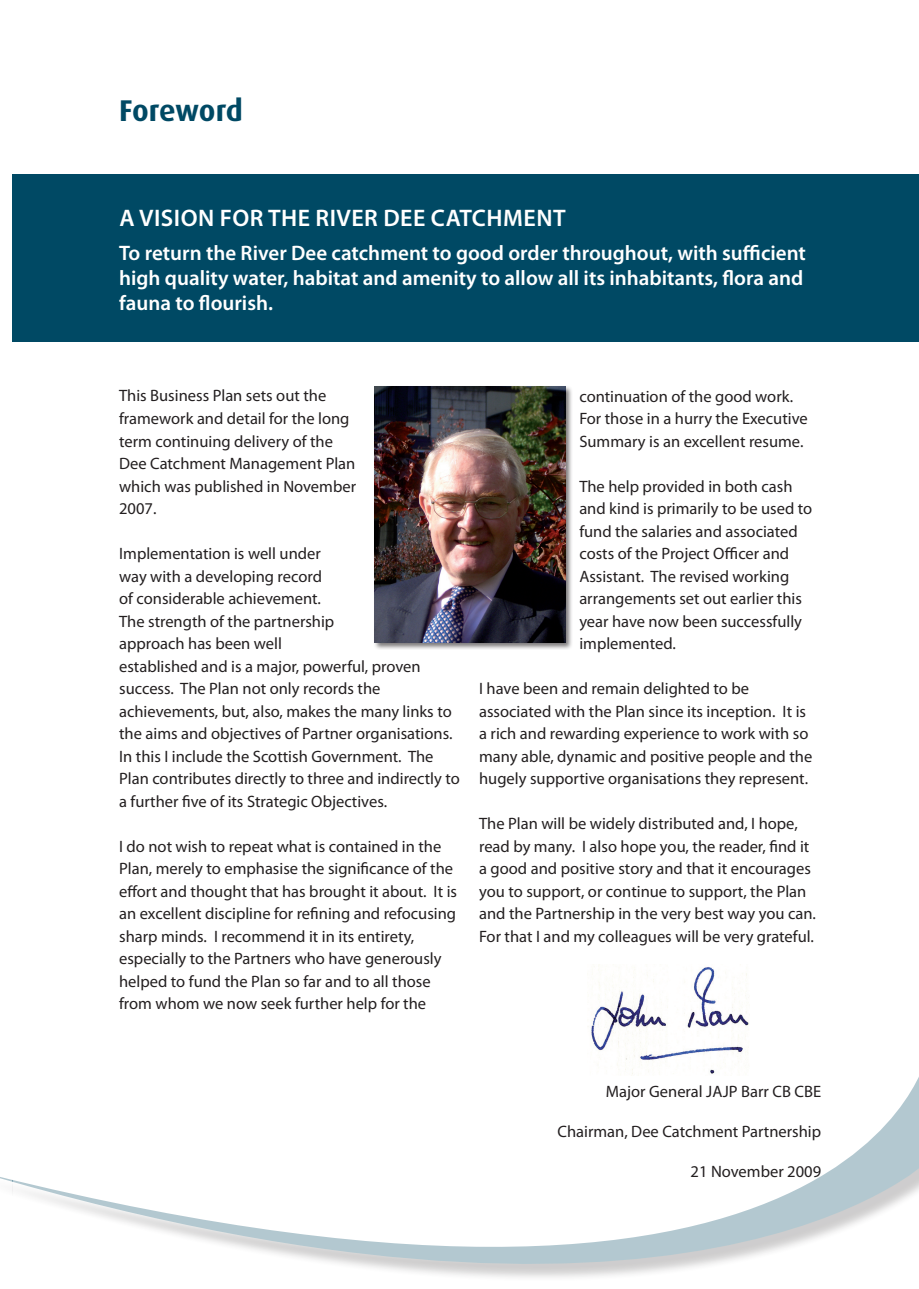
<style>
.page{position:relative;width:919px;height:1289px;background:#fff}
.page>*{position:absolute;margin:0;border:0;box-sizing:border-box;transform-origin:0 0}
.t1{font:700 30px "Dax";letter-spacing:-.015em;color:#004964}
.t2{font:600 24px "Myriad Pro";letter-spacing:.02em;color:#fff}
.t3{font:600 21px/25.2px "Myriad Pro";color:#fff}
.t4{font:16.5px/22.5px "Myriad Pro";color:#231f20}
</style>
<div class="page">
<svg style="left:0;top:1177px;width:13px;height:15px"></svg>
<svg style="left:13px;top:1075px;width:905px;height:203px"></svg>
<div style="left:372px;top:385px;width:201px;height:265px;background:#231f20;opacity:.6"></div>
<img style="left:374px;top:387px;width:192px;height:255px">
<div style="left:13px;top:175px;width:905px;height:167px;background:#004964"></div>
<img style="left:591px;top:965px;width:158px;height:109px">
<h1 class="t1" style="left:119px;top:93px;width:125px">Foreword</h1>
<h2 class="t2" style="left:119px;top:202px;width:448px">A Vision for the river Dee catchment</h2>
<p class="t3" style="left:119px;top:239px;width:688px">To return the River Dee catchment to good order throughout, with sufficient high quality water, habitat and amenity to allow all its inhabitants, flora and fauna to flourish.</p>
<p class="t4" style="left:119px;top:384px;width:238px">This Business Plan sets out the framework and detail for the long term continuing delivery of the<br>Dee Catchment Management Plan which was published in November<br>2007.</p>
<p class="t4" style="left:119px;top:542px;width:342px">Implementation is well under<br>way with a developing record<br>of considerable achievement.<br>The strength of the partnership<br>approach has been well<br>established and is a major, powerful, proven success. The Plan not only records the achievements, but, also, makes the many links to the aims and objectives of Partner organisations.<br>In this I include the Scottish Government. The Plan contributes directly to three and indirectly to a further five of its Strategic Objectives.</p>
<p class="t4" style="left:119px;top:834px;width:339px">I do not wish to repeat what is contained in the Plan, merely to emphasise the significance of the effort and thought that has brought it about. It is an excellent discipline for refining and refocusing sharp minds. I recommend it in its entirety, especially to the Partners who have generously helped to fund the Plan so far and to all those from whom we now seek further help for the</p>
<p class="t4" style="left:579px;top:384px;width:230px">continuation of the good work.<br>For those in a hurry the Executive<br>Summary is an excellent resume.</p>
<p class="t4" style="left:579px;top:474px;width:234px">The help provided in both cash and kind is primarily to be used to fund the salaries and associated costs of the Project Officer and<br>Assistant. The revised working arrangements set out earlier this year have now been successfully implemented.</p>
<p class="t4" style="left:479px;top:677px;width:335px">I have been and remain delighted to be associated with the Plan since its inception. It is a rich and rewarding experience to work with so many able, dynamic and positive people and the hugely supportive organisations they represent.</p>
<p class="t4" style="left:479px;top:812px;width:338px">The Plan will be widely distributed and, I hope, read by many. I also hope you, the reader, find it a good and positive story and that it encourages you to support, or continue to support, the Plan and the Partnership in the very best way you can.<br>For that I and my colleagues will be very grateful.</p>
<p class="t4" style="left:605px;top:1080px;width:217px">Major General JAJP Barr CB CBE</p>
<p class="t4" style="left:557px;top:1119px;width:265px">Chairman, Dee Catchment Partnership</p>
<p class="t4" style="left:690px;top:1159px;width:132px">21 November 2009</p>
</div>
